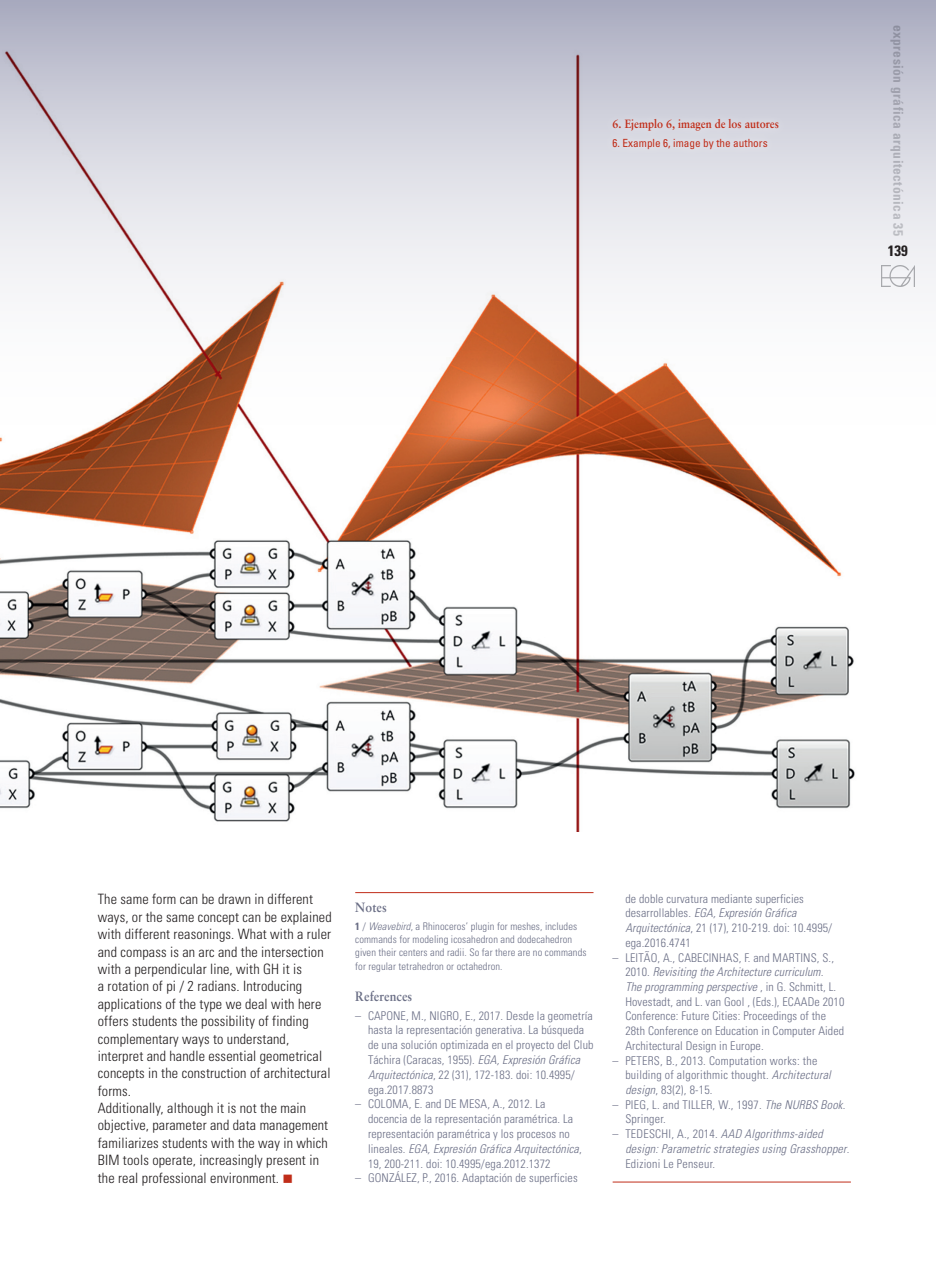
<style>
.page{position:relative;width:936px;height:1276px;background:#fff}
.page>*{position:absolute;margin:0;border:0;box-sizing:border-box;transform-origin:0 0}
.t1{font:700 condensed 15px "Univers";color:#231f20}
.t2{font:300 condensed 14.25px/17.4px "Univers";letter-spacing:.01em;color:#231f20}
.t3{font:700 condensed 13.5px "Univers";letter-spacing:.035em;color:#a8a9ad}
.t4{font:700 13.5px "Sabon";color:#6b6f86;scale:.9 1}
.t5{font:300 condensed 12px/14.7px "Univers";letter-spacing:.01em;color:#6b6f86}
.t6{font:italic 300 condensed 12px/14.7px "Univers";letter-spacing:.02em;color:#6b6f86}
.t7{font:700 12px "Sabon";color:#c02d19;scale:.9 1}
.t8{font:condensed 11.25px "Univers";color:#c02d19}
.t9{font:300 condensed 10.5px/13.4px "Univers";letter-spacing:.01em;color:#6b6f86}
.s1{color:#c02d19}
.s2{font-weight:700}
.s3{font-style:italic}
.s4{font-style:normal}
</style>
<div class="page">
<img style="left:0;top:0;width:935px;height:831px">
<div style="left:603px;top:110px;width:265px;height:129px;background:#fff;opacity:.75"></div>
<hr style="left:355px;top:892px;width:238px;height:1px;background:#c02d19">
<hr style="left:612px;top:1181px;width:238px;height:1px;background:#c02d19">
<img style="left:880px;top:265px;width:34px;height:21px">
<p class="t7" style="left:612px;top:117px;width:186px">6. Ejemplo 6, imagen de los autores</p>
<p class="t8" style="left:612px;top:136px;width:156px">6. Example 6, image by the authors</p>
<p class="t3" style="left:906px;top:25px;width:213px;rotate:90deg">expresión gráfica arquitectónica 35</p>
<p class="t1" style="left:887px;top:242px;width:21px">139</p>
<p class="t2" style="left:98px;top:890px;width:235px">The same form can be drawn in different ways, or the same concept can be explained with different reasonings. What with a ruler and compass is an arc and the intersection with a perpendicular line, with GH it is<br>a rotation of pi / 2 radians. Introducing applications of the type we deal with here offers students the possibility of finding complementary ways to understand, interpret and handle essential geometrical concepts in the construction of architectural forms.</p>
<p class="t2" style="left:98px;top:1099px;width:232px">Additionally, although it is not the main objective, parameter and data management familiarizes students with the way in which BIM tools operate, increasingly present in the real professional environment. <span class="s1">■</span></p>
<p class="t4" style="left:355px;top:899px;width:37px">Notes</p>
<p class="t9" style="left:355px;top:919px;width:233px"><span class="s2">1</span> / <span class="s3">Weavebird</span>, a Rhinoceros’ plugin for meshes, includes commands for modeling icosahedron and dodecahedron given their centers and radii. So far there are no commands for regular tetrahedron or octahedron.</p>
<p class="t4" style="left:355px;top:987px;width:65px">References</p>
<p class="t5" style="left:368px;top:1008px;width:227px;text-indent:-13px">– CAPONE, M., NIGRO, E., 2017. Desde la geometría hasta la representación generativa. La búsqueda de una solución optimizada en el proyecto del Club Táchira (Caracas, 1955). <span class="s3">EGA, Expresión Gráfica Arquitectónica</span>, 22 (31), 172-183. doi: 10.4995/ ega.2017.8873</p>
<p class="t5" style="left:368px;top:1096px;width:215px;text-indent:-13px">– COLOMA, E. and DE MESA, A., 2012. La docencia de la representación paramétrica. La representación paramétrica y los procesos no lineales. <span class="s3">EGA, Expresión Gráfica Arquitectónica</span>, 19, 200-211. doi: 10.4995/ega.2012.1372</p>
<p class="t5" style="left:355px;top:1170px;width:224px">– GONZÁLEZ, P., 2016. Adaptación de superficies</p>
<p class="t5" style="left:625px;top:891px;width:208px">de doble curvatura mediante superficies desarrollables. <span class="s3">EGA, Expresión Gráfica Arquitectónica</span>, 21 (17), 210-219. doi: 10.4995/ ega.2016.4741</p>
<p class="t5" style="left:625px;top:950px;width:220px;text-indent:-13px">– LEITÃO, A., CABECINHAS, F. and MARTINS, S., 2010. <span class="s3">Revisiting the Architecture curriculum.<br>The programming perspective</span> , in G. Schmitt, L.<br>Hovestadt, and L. van Gool , (Eds.), ECAADe 2010<br>Conference: Future Cities: Proceedings of the 28th Conference on Education in Computer Aided Architectural Design in Europe.</p>
<p class="t5" style="left:612px;top:1053px;width:25px">– Peters</p>
<p class="t5" style="left:625px;top:1053px;width:207px;text-indent:35px">, B., 2013. Computation works: the building of algorithmic thought. <span class="s3">Architectural design</span>, 83(2), 8-15.</p>
<p class="t5" style="left:625px;top:1097px;width:222px;text-indent:-13px">– PIEG, L. and TILLER, W., 1997. <span class="s3">The NURBS Book</span>.<br>Springer.</p>
<p class="t6" style="left:625px;top:1126px;width:225px;text-indent:-13px"><span class="s4">– TEDESCHI, A., 2014.</span> AAD Algorithms-aided design: Parametric strategies using Grasshopper<span class="s4">.<br>Edizioni Le Penseur.</span></p>
</div>
